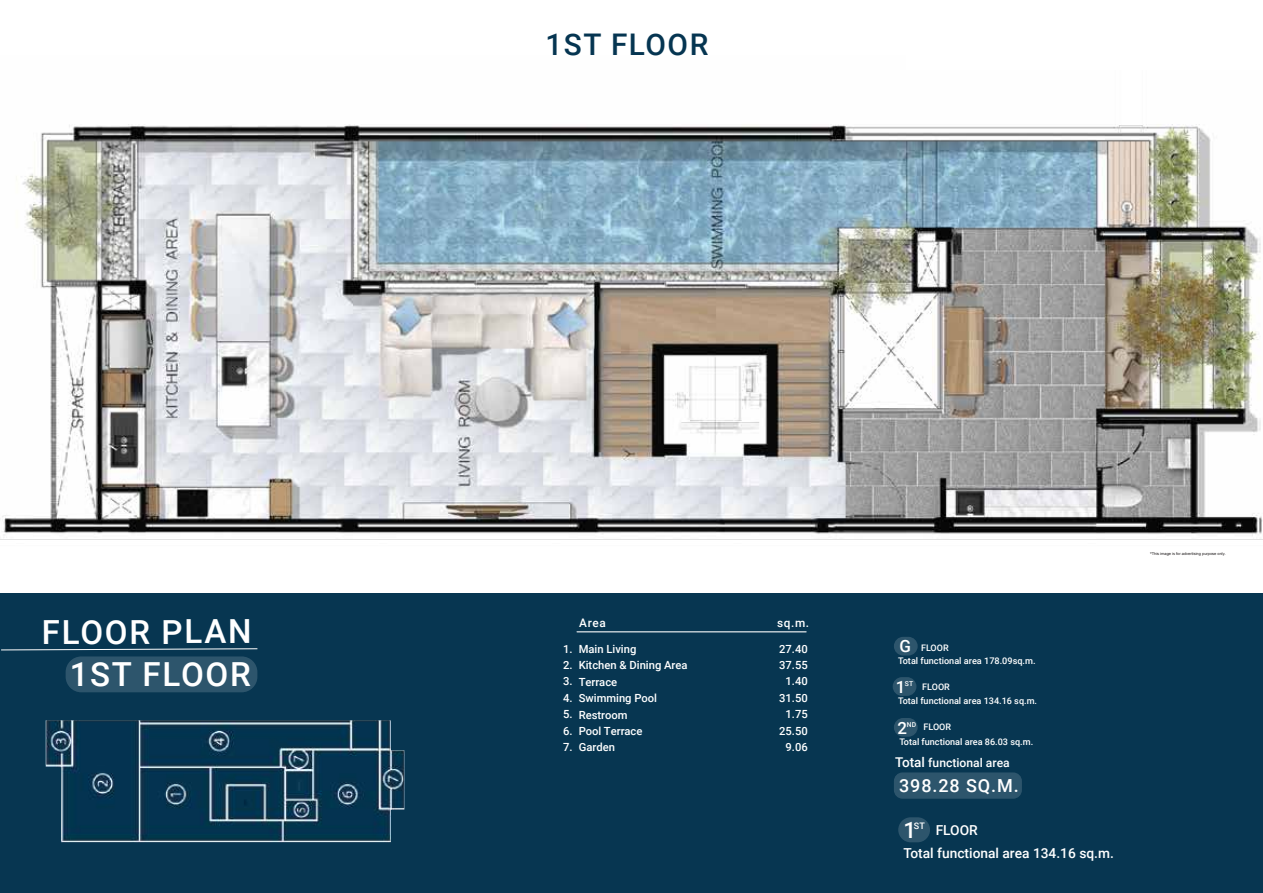
<style>
.page{position:relative;width:1263px;height:893px;background:#fff}
.page>*{position:absolute;margin:0;border:0;box-sizing:border-box;transform-origin:0 0}
.t1{font:500 33.15px "Roboto";letter-spacing:.045em;color:#fff}
.t2{font:500 29.85px "Roboto";letter-spacing:.05em;color:#053551}
.t3{font:500 22.5px "Roboto";color:#fff}
.t4{font:500 18px "Roboto";letter-spacing:.05em;color:#fff}
.t5{font:500 16.95px "Roboto";color:#fff}
.t6{font:500 16.8px "Roboto";color:#fff}
.t7{font:500 13.8px "Roboto";color:#fff}
.t8{font:500 12.15px "Roboto";color:#fff}
.t9{font:500 11.85px "Roboto";letter-spacing:.05em;color:#fff}
.t10{font:500 11.25px/16.5px "Roboto";color:#fff}
.t11{font:500 9.15px "Roboto";color:#fff}
.t12{font:500 9px "Roboto";color:#fff}
.t13{font:500 6.75px "Roboto";color:#fff}
.t14{font:3.9px "Arial Unicode MS";color:#231f20}
.s1{font-size:16.95px}
.s2{font-size:13.5px}
.s3{font-family:"Roboto"}
</style>
<div class="page">
<img style="left:0;top:124px;width:1263px;height:416px">
<div style="left:1px;top:594px;width:1262px;height:299px;background:#073651"></div>
<img style="left:46px;top:720px;width:358px;height:122px">
<div style="left:66px;top:656px;width:191px;height:36px;background:#2d556c;border-radius:16px"></div>
<svg style="left:1px;top:648px;width:257px;height:2px"></svg>
<hr style="left:577px;top:632px;width:229px;height:1px;background:#fff">
<div style="left:893px;top:677px;width:23px;height:19px;background:#2d556c;border-radius:9px"></div>
<div style="left:894px;top:637px;width:24px;height:18px;background:#2d556c;border-radius:9px"></div>
<div style="left:894px;top:718px;width:24px;height:19px;background:#2d556c;border-radius:9px"></div>
<div style="left:894px;top:772px;width:128px;height:27px;background:#2d556c;border-radius:9px"></div>
<div style="left:898px;top:817px;width:32px;height:25px;background:#2d556c;border-radius:13px"></div>
<h1 class="t1" style="left:42px;top:609px;width:211px">FLOOR PLAN</h1>
<h1 class="t1" style="left:70px;top:651px;width:182px">1ST FLOOR</h1>
<h2 class="t2" style="left:545px;top:23px;width:164px">1ST FLOOR</h2>
<p class="t9" style="left:579px;top:614px;width:28px">Area</p>
<p class="t9" style="left:777px;top:614px;width:33px">sq.m.</p>
<p class="t10" style="left:579px;top:640px;width:110px">Main Living<br>Kitchen &amp; Dining Area<br>Terrace<br>Swimming Pool<br>Restroom<br>Pool Terrace<br>Garden</p>
<p class="t10" style="left:779px;top:640px;width:30px;text-align:center">27.40<br>37.55<br>1.40<br>31.50<br>1.75<br>25.50<br>9.06</p>
<p class="t10" style="left:563px;top:640px;width:11px;text-align:justify">1.<br>2.<br>3.<br>4.<br>5.<br>6.<br>7.</p>
<h3 class="t5" style="left:899px;top:634px;width:13px">G</h3>
<p class="t12" style="left:921px;top:641px;width:29px">FLOOR</p>
<p class="t12" style="left:896px;top:680px;width:56px"><span class="s1">1</span> FLOOR</p>
<p class="t11" style="left:898px;top:654px;width:139px">Total functional area 178.09sq.m.</p>
<p class="t11" style="left:898px;top:695px;width:140px">Total functional area 134.16 sq.m.</p>
<p class="t13" style="left:905px;top:679px;width:10px">ST</p>
<h3 class="t6" style="left:897px;top:716px;width:11px">2</h3>
<p class="t12" style="left:907px;top:721px;width:46px"><sup>ND</sup> FLOOR</p>
<p class="t11" style="left:899px;top:736px;width:135px">Total functional area 86.03 sq.m.</p>
<p class="t8" style="left:895px;top:754px;width:116px"><span class="s2">Total</span> functional area</p>
<h3 class="t4" style="left:899px;top:773px;width:121px">398.28 SQ.M.</h3>
<h3 class="t3" style="left:903px;top:815px;width:14px">1</h3>
<p class="t12" style="left:914px;top:819px;width:13px">ST</p>
<p class="t7" style="left:936px;top:821px;width:44px">FLOOR</p>
<p class="t7" style="left:903px;top:843px;width:212px">Total functional area 134.16 sq.m.</p>
<p class="t14" style="left:1150px;top:551px;width:77px"><span class="s3">*</span>This image is for advertising purpose only.</p>
</div>
